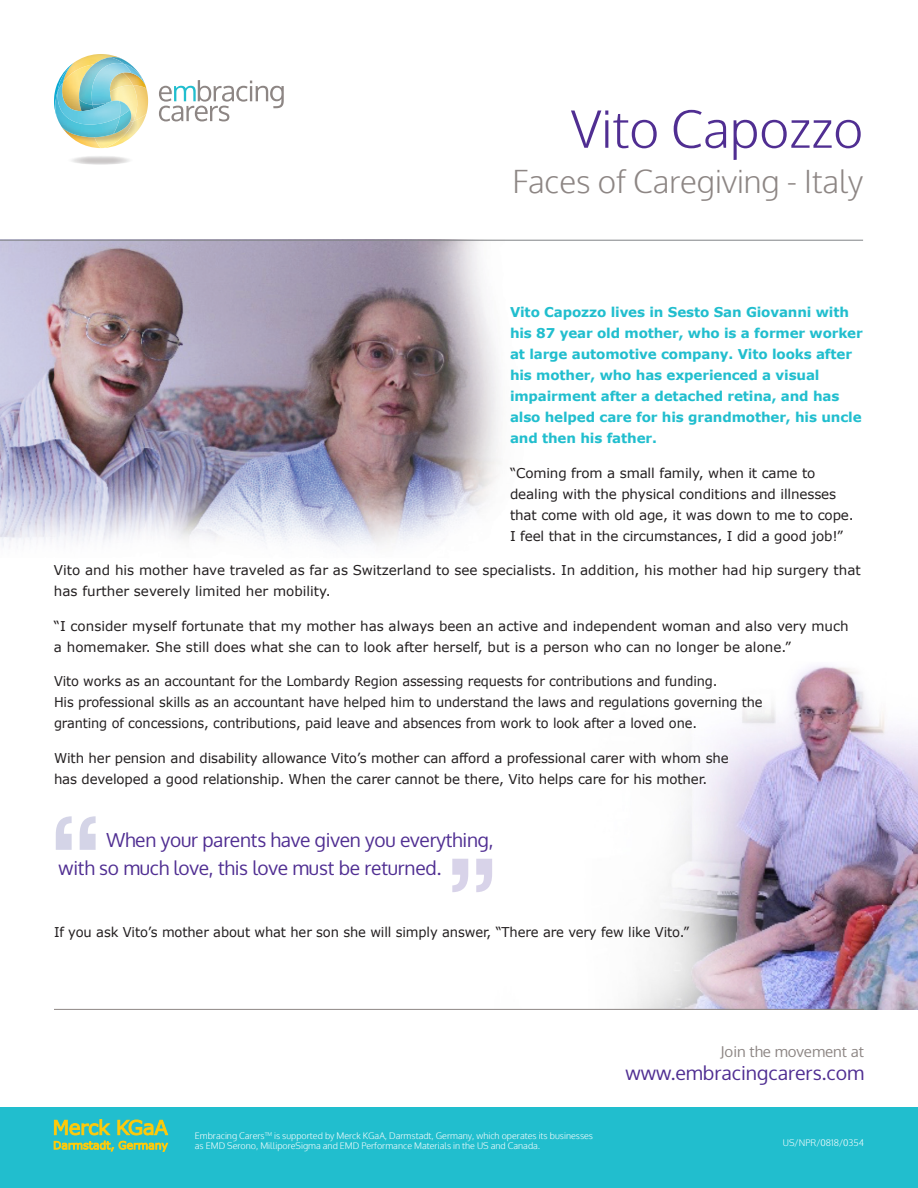
<style>
.page{position:relative;width:918px;height:1188px;background:#fff}
.page>*{position:absolute;margin:0;border:0;box-sizing:border-box;transform-origin:0 0}
.t1{font:700 90px "Rockwell";color:#d4d4e7}
.t2{font:700 90px "Rockwell";color:#d8d3e9}
.t3{font:300 51.3px "Oxygen";color:#502e92}
.t4{font:300 31.5px "Oxygen";color:#8d8684}
.t5{font:19.5px/28.5px "Oxygen";letter-spacing:-.01em;color:#502e92}
.t6{font:15px "Oxygen";color:#8d8684}
.t7{font:13.5px/21px "Verdana";letter-spacing:-.01em;color:#231f20}
.t8{font:13.5px/21px "Verdana";letter-spacing:-.01em;color:#231f20;scale:.96 1}
.t9{font:700 13.5px/21px "Verdana";letter-spacing:-.01em;color:#21bece}
.t10{font:300 9px/10.8px "Oxygen";color:#fff}
</style>
<div class="page">
<img style="left:465px;top:666px;width:453px;height:343px">
<img style="left:0;top:241px;width:634px;height:432px">
<hr style="left:0;top:240px;width:863px;height:1px;background:#808285">
<div style="left:0;top:1107px;width:918px;height:81px;background:#21bece"></div>
<svg style="left:159px;top:80px;width:125px;height:41px"></svg>
<img style="left:85px;top:54px;width:33px;height:3px">
<img style="left:71px;top:137px;width:24px;height:11px">
<img style="left:134px;top:122px;width:5px;height:13px">
<img style="left:95px;top:122px;width:39px;height:26px">
<img style="left:139px;top:84px;width:7px;height:4px">
<img style="left:139px;top:101px;width:9px;height:20px">
<img style="left:131px;top:85px;width:8px;height:37px">
<svg style="left:73px;top:60px;width:72px;height:25px"></svg>
<img style="left:124px;top:60px;width:17px;height:4px">
<img style="left:131px;top:64px;width:11px;height:15px">
<img style="left:78px;top:57px;width:46px;height:26px">
<img style="left:89px;top:63px;width:42px;height:38px">
<img style="left:120px;top:134px;width:11px;height:3px">
<img style="left:55px;top:63px;width:19px;height:31px">
<img style="left:58px;top:65px;width:13px;height:18px">
<img style="left:120px;top:116px;width:11px;height:18px">
<svg style="left:121px;top:101px;width:10px;height:15px"></svg>
<img style="left:55px;top:95px;width:65px;height:42px">
<img style="left:57px;top:83px;width:64px;height:42px">
<hr style="left:54px;top:1009px;width:810px;height:1px;background:#8d8684">
<svg style="left:54px;top:1141px;width:114px;height:11px"></svg>
<svg style="left:54px;top:1119px;width:56px;height:16px"></svg>
<svg style="left:118px;top:1120px;width:50px;height:15px"></svg>
<h2 class="t3" style="left:571px;top:97px;width:294px">Vito Capozzo</h2>
<h3 class="t4" style="left:512px;top:162px;width:352px">Faces of Caregiving - Italy</h3>
<p class="t9" style="left:510px;top:302px;width:354px">Vito Capozzo lives in Sesto San Giovanni with his 87 year old mother, who is a former worker at large automotive company. Vito looks after his mother, who has experienced a visual impairment after a detached retina, and has also helped care for his grandmother, his uncle and then his father.</p>
<p class="t7" style="left:510px;top:462px;width:345px">“Coming from a small family, when it came to dealing with the physical conditions and illnesses that come with old age, it was down to me to cope.<br>I feel that in the circumstances, I did a good job!”</p>
<p class="t7" style="left:54px;top:560px;width:808px">Vito and his mother have traveled as far as Switzerland to see specialists. In addition, his mother had hip surgery that has further severely limited her mobility.</p>
<p class="t7" style="left:54px;top:615px;width:796px">“I consider myself fortunate that my mother has always been an active and independent woman and also very much a homemaker. She still does what she can to look after herself, but is a person who can no longer be alone.”</p>
<p class="t8" style="left:54px;top:671px;width:740px">Vito works as an accountant for the Lombardy Region assessing requests for contributions and funding.<br>His professional skills as an accountant have helped him to understand the laws and regulations governing the granting of concessions, contributions, paid leave and absences from work to look after a loved one.</p>
<p class="t7" style="left:54px;top:747px;width:676px">With her pension and disability allowance Vito’s mother can afford a professional carer with whom she has developed a good relationship. When the carer cannot be there, Vito helps care for his mother.</p>
<h1 class="t1" style="left:50px;top:791px;width:54px">“</h1>
<h3 class="t5" style="left:59px;top:825px;width:436px;text-indent:48px">When your parents have given you everything, with so much love, this love must be returned.</h3>
<h1 class="t2" style="left:446px;top:834px;width:54px">”</h1>
<p class="t7" style="left:54px;top:922px;width:637px">If you ask Vito’s mother about what her son she will simply answer, “There are very few like Vito.”</p>
<p class="t10" style="left:195px;top:1130px;width:400px">Embracing Carers<sup>TM</sup> is supported by Merck KGaA, Darmstadt, Germany, which operates its businesses as EMD Serono, MilliporeSigma and EMD Performance Materials in the US and Canada.</p>
<p class="t6" style="left:721px;top:1041px;width:145px">Join the movement at</p>
<h3 class="t5" style="left:626px;top:1059px;width:240px">www.embracingcarers.com</h3>
<p class="t10" style="left:783px;top:1138px;width:83px">US/NPR/0818/0354</p>
</div>
